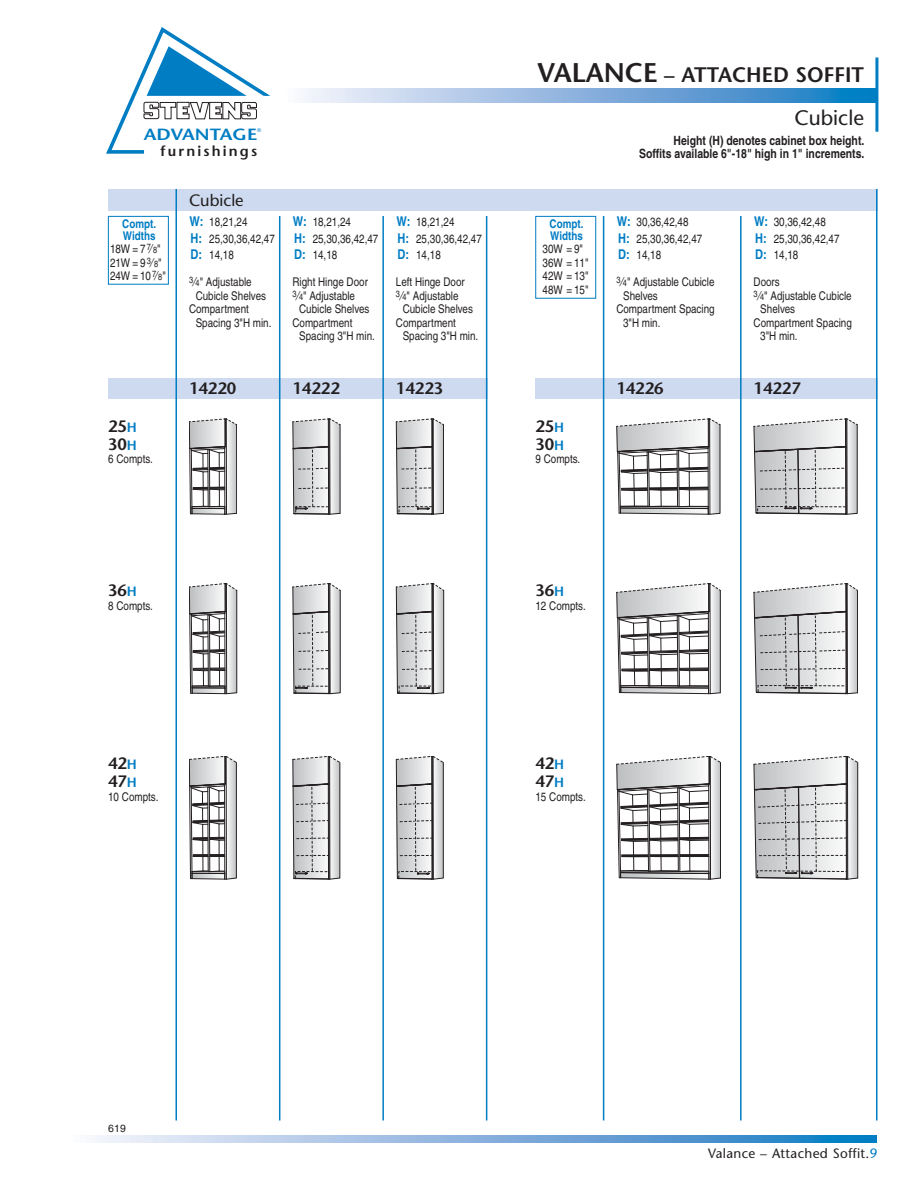
<style>
.page{position:relative;width:918px;height:1188px;background:#fff}
.page>*{position:absolute;margin:0;border:0;box-sizing:border-box;transform-origin:0 0}
.t1{font:600 21px "Stone Sans";color:#231f20}
.t2{font:21px "Stone Sans";color:#231f20}
.t3{font:600 16.5px/18px "Stone Sans";color:#231f20}
.t4{font:16.5px "Stone Sans";color:#231f20}
.t5{font:600 16.2px "Stone Sans";color:#007dc3;scale:1.17 1}
.t6{font:600 14.4px "Stone Sans";letter-spacing:.15em;color:#231f20}
.t7{font:13.5px "Stone Sans";letter-spacing:.025em;color:#231f20}
.t8{font:700 condensed 12.75px/13.5px "Helvetica";color:#231f20;text-align:right}
.t9{font:condensed 12px/16.5px "Helvetica";color:#231f20}
.t10{font:700 condensed 12px/12px "Helvetica";color:#007dc3}
.t11{font:10.5px "Helvetica";color:#231f20}
.t12{font:5.4px "Stone Sans";color:#007dc3}
.s1{font-size:12.75px}
.s2{font-size:9px}
.s3{font-size:13.5px;color:#007dc3}
.s4{font-weight:700;font-size:13.5px;color:#007dc3}
.s5{font-size:27px}
.s6{color:#007dc3}
</style>
<div class="page">
<svg style="left:304px;top:89px;width:571px;height:13px;background:#83b2dd"></svg>
<hr style="left:875px;top:57px;width:3px;height:75px;background:#007dc3">
<svg style="left:96px;top:1135px;width:781px;height:7px;background:#83b2dd"></svg>
<svg style="left:106px;top:27px;width:164px;height:127px"></svg>
<div style="left:108px;top:378px;width:379px;height:20px;background:#cddaf0"></div>
<div style="left:535px;top:378px;width:343px;height:20px;background:#cddaf0"></div>
<hr style="left:279px;top:216px;width:1px;height:904px;background:#007dc3">
<hr style="left:382px;top:216px;width:2px;height:904px;background:#007dc3">
<hr style="left:486px;top:216px;width:1px;height:904px;background:#007dc3">
<hr style="left:603px;top:216px;width:1px;height:904px;background:#007dc3">
<hr style="left:740px;top:216px;width:2px;height:904px;background:#007dc3">
<div style="left:108px;top:189px;width:770px;height:22px;background:#cddaf0"></div>
<hr style="left:876px;top:189px;width:2px;height:931px;background:#007dc3">
<hr style="left:176px;top:189px;width:1px;height:931px;background:#007dc3">
<div style="left:108px;top:216px;width:61px;height:69px;border:1px solid #007dc3"></div>
<div style="left:535px;top:216px;width:61px;height:83px;border:1px solid #007dc3"></div>
<svg style="left:189px;top:418px;width:48px;height:97px"></svg>
<svg style="left:292px;top:418px;width:49px;height:97px;background:#c3c3c5"></svg>
<svg style="left:396px;top:418px;width:48px;height:97px"></svg>
<svg style="left:754px;top:418px;width:104px;height:97px"></svg>
<svg style="left:616px;top:418px;width:104px;height:97px"></svg>
<svg style="left:189px;top:583px;width:48px;height:111px"></svg>
<svg style="left:292px;top:583px;width:49px;height:111px"></svg>
<svg style="left:396px;top:583px;width:49px;height:111px;background:#c3c3c4"></svg>
<svg style="left:754px;top:583px;width:104px;height:111px"></svg>
<svg style="left:616px;top:583px;width:105px;height:111px"></svg>
<svg style="left:189px;top:756px;width:48px;height:124px"></svg>
<svg style="left:292px;top:756px;width:49px;height:124px;background:#c3c4c5"></svg>
<svg style="left:395px;top:756px;width:49px;height:124px;background:#c2c3c4"></svg>
<svg style="left:616px;top:756px;width:105px;height:124px"></svg>
<hr style="left:680px;top:854px;width:29px;height:2px;background:#231f20">
<svg style="left:753px;top:756px;width:106px;height:124px"></svg>
<h3 class="t5" style="left:144px;top:126px;width:99px">ADVANTAGE</h3>
<p class="t6" style="left:161px;top:144px;width:98px">furnishings</p>
<p class="t12" style="left:257px;top:128px;width:6px">®</p>
<p class="t10" style="left:122px;top:219px;width:35px">Compt.<br>Widths</p>
<p class="t9" style="left:110px;top:244px;width:57px;line-height:13.5px">18W = 7 <sup>7</sup><span class="s1">⁄</span><span class="s2">8</span>"<br>21W = 9 <sup>3</sup><span class="s1">⁄</span><span class="s2">8</span>"<br>24W = 10 <sup>7</sup><span class="s1">⁄</span><span class="s2">8</span>"</p>
<h2 class="t3" style="left:108px;top:418px;width:30px">25<span class="s3">H<br></span>30<span class="s3">H</span></h2>
<p class="t9" style="left:108px;top:452px;width:46px">6 Compts.</p>
<h2 class="t4" style="left:189px;top:192px;width:56px">Cubicle</h2>
<p class="t9" style="left:189px;top:215px;width:87px"><span class="s4">W:</span> 18,21,24<br><span class="s4">H:</span> 25,30,36,42,47<br><span class="s4">D:</span> 14,18</p>
<p class="t9" style="left:189px;top:275px;width:64px"><sup>3</sup><span class="s1">⁄</span><span class="s2">4</span>" Adjustable</p>
<p class="t9" style="left:196px;top:289px;width:72px">Cubicle Shelves</p>
<p class="t9" style="left:189px;top:302px;width:61px">Compartment</p>
<p class="t9" style="left:196px;top:316px;width:77px">Spacing 3"H min.</p>
<h2 class="t3" style="left:189px;top:380px;width:49px">14220</h2>
<h1 class="t1" style="left:537px;top:64px;width:328px"><span class="s5">VALANCE</span> – ATTACHED SOFFIT</h1>
<h1 class="t2" style="left:794px;top:107px;width:71px">Cubicle</h1>
<p class="t9" style="left:293px;top:215px;width:87px"><span class="s4">W:</span> 18,21,24<br><span class="s4">H:</span> 25,30,36,42,47<br><span class="s4">D:</span> 14,18</p>
<p class="t9" style="left:292px;top:275px;width:77px">Right Hinge Door</p>
<p class="t9" style="left:292px;top:289px;width:64px"><sup>3</sup><span class="s1">⁄</span><span class="s2">4</span>" Adjustable</p>
<p class="t9" style="left:299px;top:302px;width:72px">Cubicle Shelves</p>
<p class="t9" style="left:292px;top:316px;width:61px">Compartment</p>
<p class="t9" style="left:299px;top:329px;width:77px">Spacing 3"H min.</p>
<p class="t9" style="left:396px;top:215px;width:87px"><span class="s4">W:</span> 18,21,24<br><span class="s4">H:</span> 25,30,36,42,47<br><span class="s4">D:</span> 14,18</p>
<p class="t9" style="left:396px;top:275px;width:70px">Left Hinge Door</p>
<p class="t9" style="left:396px;top:289px;width:64px"><sup>3</sup><span class="s1">⁄</span><span class="s2">4</span>" Adjustable</p>
<p class="t9" style="left:403px;top:302px;width:72px">Cubicle Shelves</p>
<p class="t9" style="left:396px;top:316px;width:61px">Compartment</p>
<p class="t9" style="left:403px;top:329px;width:77px">Spacing 3"H min.</p>
<p class="t10" style="left:550px;top:219px;width:35px">Compt.<br>Widths</p>
<p class="t9" style="left:543px;top:244px;width:47px;line-height:13.5px">30W = 9"<br>36W = 11"<br>42W = 13"<br>48W = 15"</p>
<p class="t8" style="left:639px;top:135px;width:227px">Height (H) denotes cabinet box height.<br>Soffits available 6"-18" high in 1" increments.</p>
<p class="t9" style="left:617px;top:215px;width:87px"><span class="s4">W:</span> 30,36,42,48<br><span class="s4">H:</span> 25,30,36,42,47<br><span class="s4">D:</span> 14,18</p>
<p class="t9" style="left:616px;top:275px;width:100px"><sup>3</sup><span class="s1">⁄</span><span class="s2">4</span>" Adjustable Cubicle</p>
<p class="t9" style="left:623px;top:289px;width:36px">Shelves</p>
<p class="t9" style="left:616px;top:302px;width:100px">Compartment Spacing</p>
<p class="t9" style="left:623px;top:316px;width:39px">3"H min.</p>
<p class="t9" style="left:754px;top:215px;width:87px"><span class="s4">W:</span> 30,36,42,48<br><span class="s4">H:</span> 25,30,36,42,47<br><span class="s4">D:</span> 14,18</p>
<p class="t9" style="left:754px;top:275px;width:28px">Doors</p>
<p class="t9" style="left:754px;top:289px;width:100px"><sup>3</sup><span class="s1">⁄</span><span class="s2">4</span>" Adjustable Cubicle</p>
<p class="t9" style="left:760px;top:302px;width:36px">Shelves</p>
<p class="t9" style="left:754px;top:316px;width:100px">Compartment Spacing</p>
<p class="t9" style="left:760px;top:329px;width:39px">3"H min.</p>
<h2 class="t3" style="left:292px;top:380px;width:49px">14222</h2>
<h2 class="t3" style="left:396px;top:380px;width:49px">14223</h2>
<h2 class="t3" style="left:616px;top:380px;width:49px">14226</h2>
<h2 class="t3" style="left:535px;top:418px;width:30px">25<span class="s3">H<br></span>30<span class="s3">H</span></h2>
<p class="t9" style="left:535px;top:452px;width:46px">9 Compts.</p>
<h2 class="t3" style="left:754px;top:380px;width:49px">14227</h2>
<h2 class="t3" style="left:108px;top:583px;width:30px">36<span class="s3">H</span></h2>
<p class="t9" style="left:108px;top:599px;width:46px">8 Compts.</p>
<h2 class="t3" style="left:535px;top:583px;width:30px">36<span class="s3">H</span></h2>
<p class="t9" style="left:535px;top:599px;width:52px">12 Compts.</p>
<h2 class="t3" style="left:108px;top:755px;width:30px">42<span class="s3">H<br></span>47<span class="s3">H</span></h2>
<p class="t9" style="left:108px;top:790px;width:52px">10 Compts.</p>
<h2 class="t3" style="left:535px;top:755px;width:30px">42<span class="s3">H<br></span>47<span class="s3">H</span></h2>
<p class="t9" style="left:535px;top:790px;width:52px">15 Compts.</p>
<p class="t11" style="left:108px;top:1125px;width:20px">619</p>
<p class="t7" style="left:708px;top:1147px;width:171px">Valance – Attached Soffit.<span class="s6">9</span></p>
</div>
